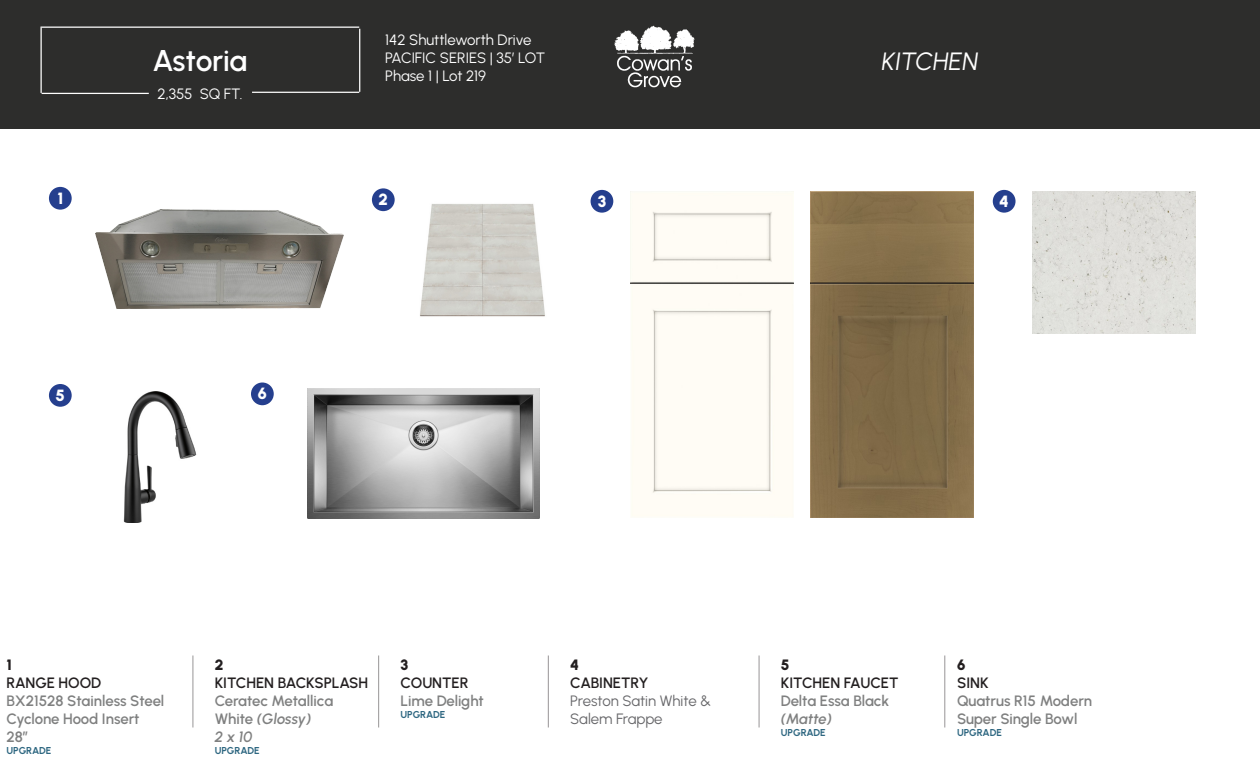
<style>
.page{position:relative;width:1260px;height:765px;background:#fff}
.page>*{position:absolute;margin:0;border:0;box-sizing:border-box;transform-origin:0 0}
.t1{font:600 30px "Urbanist";letter-spacing:-.01em;color:#fff}
.t2{font:italic 25px "Urbanist";color:#fff}
.t3{font:900 16.25px "Urbanist";color:#fff}
.t4{font:600 15px/18px "Urbanist";letter-spacing:-.01em;color:#7f8080}
.t5{font:15px "Urbanist";color:#fff}
.t6{font:600 15px "Urbanist";letter-spacing:-.005em;color:#231f20}
.t7{font:15px/18px "Urbanist";letter-spacing:-.005em;color:#67676a}
.t8{font:900 15px "Urbanist";color:#231f20}
.t9{font:700 10px "Urbanist";letter-spacing:-.01em;color:#2e6781}
.s1{font-style:italic}
</style>
<div class="page">
<div style="left:0;top:0;width:1260px;height:129px;background:#2d2d2c"></div>
<hr style="left:42px;top:93px;width:107px;height:1px;background:#fff">
<hr style="left:41px;top:28px;width:1px;height:65px;background:#fff">
<hr style="left:41px;top:27px;width:318px;height:1px;background:#fff">
<hr style="left:359px;top:29px;width:1px;height:63px;background:#fff">
<hr style="left:252px;top:92px;width:107px;height:1px;background:#fff">
<img style="left:614px;top:25px;width:81px;height:63px">
<hr style="left:193px;top:656px;width:1px;height:72px;background:#2d272a">
<hr style="left:378px;top:656px;width:1px;height:72px;background:#2d272a">
<hr style="left:548px;top:656px;width:1px;height:72px;background:#2d272a">
<hr style="left:759px;top:656px;width:1px;height:72px;background:#2d272a">
<hr style="left:944px;top:656px;width:1px;height:72px;background:#2d272a">
<div style="left:49px;top:187px;width:23px;height:23px;background:#253f8e;border-radius:50%"></div>
<img style="left:96px;top:209px;width:247px;height:100px">
<div style="left:372px;top:188px;width:23px;height:23px;background:#253f8e;border-radius:50%"></div>
<img style="left:420px;top:204px;width:125px;height:113px">
<div style="left:591px;top:190px;width:22px;height:23px;background:#253f8e;border-radius:50%"></div>
<div style="left:630px;top:191px;width:163px;height:326px;background:#fffcf5"></div>
<div style="left:49px;top:384px;width:23px;height:23px;background:#253f8e;border-radius:50%"></div>
<img style="left:123px;top:391px;width:74px;height:132px">
<div style="left:251px;top:383px;width:23px;height:22px;background:#253f8e;border-radius:50%"></div>
<img style="left:308px;top:389px;width:231px;height:130px">
<div style="left:993px;top:190px;width:23px;height:23px;background:#253f8e;border-radius:50%"></div>
<div style="left:1032px;top:191px;width:163px;height:142px;background:#dfdfda"></div>
<img style="left:810px;top:191px;width:163px;height:327px">
<p class="t1" style="left:152px;top:41px;width:97px">Astoria</p>
<p class="t3" style="left:57px;top:187px;width:7px">1</p>
<p class="t5" style="left:158px;top:84px;width:86px">2,355 SQ FT.</p>
<p class="t3" style="left:56px;top:384px;width:11px">5</p>
<p class="t3" style="left:258px;top:382px;width:11px">6</p>
<p class="t5" style="left:385px;top:30px;width:148px">142 Shuttleworth Drive</p>
<p class="t5" style="left:385px;top:48px;width:161px">PACIFIC SERIES | 35’ LOT</p>
<p class="t5" style="left:385px;top:66px;width:102px">Phase 1 | Lot 219</p>
<p class="t3" style="left:379px;top:188px;width:11px">2</p>
<p class="t3" style="left:598px;top:190px;width:10px">3</p>
<p class="t2" style="left:882px;top:45px;width:98px">KITCHEN</p>
<p class="t3" style="left:999px;top:190px;width:11px">4</p>
<p class="t8" style="left:6px;top:654px;width:7px">1</p>
<p class="t6" style="left:6px;top:672px;width:96px">RANGE HOOD</p>
<p class="t4" style="left:6px;top:691px;width:159px">BX21528 Stainless Steel<br>Cyclone Hood Insert<br>28”</p>
<p class="t9" style="left:6px;top:743px;width:46px">UPGRADE</p>
<p class="t8" style="left:215px;top:654px;width:10px">2</p>
<p class="t6" style="left:215px;top:672px;width:155px">KITCHEN BACKSPLASH</p>
<p class="t4" style="left:215px;top:691px;width:120px">Ceratec Metallica<br>White <span class="s1">(Glossy)<br>2 x 10</span></p>
<p class="t9" style="left:215px;top:743px;width:46px">UPGRADE</p>
<p class="t8" style="left:400px;top:654px;width:9px">3</p>
<p class="t6" style="left:400px;top:672px;width:70px">COUNTER</p>
<p class="t4" style="left:400px;top:691px;width:85px">Lime Delight</p>
<p class="t9" style="left:400px;top:707px;width:46px">UPGRADE</p>
<p class="t8" style="left:570px;top:654px;width:10px">4</p>
<p class="t6" style="left:570px;top:672px;width:80px">CABINETRY</p>
<p class="t7" style="left:570px;top:691px;width:142px">Preston Satin White &amp;<br>Salem Frappe</p>
<p class="t8" style="left:781px;top:654px;width:10px">5</p>
<p class="t6" style="left:781px;top:672px;width:119px">KITCHEN FAUCET</p>
<p class="t4" style="left:781px;top:691px;width:110px">Delta Essa Black <span class="s1">(Matte)</span></p>
<p class="t9" style="left:781px;top:725px;width:46px">UPGRADE</p>
<p class="t8" style="left:957px;top:654px;width:10px">6</p>
<p class="t6" style="left:957px;top:672px;width:33px">SINK</p>
<p class="t4" style="left:957px;top:691px;width:137px">Quatrus R15 Modern<br>Super Single Bowl</p>
<p class="t9" style="left:957px;top:725px;width:46px">UPGRADE</p>
</div>
